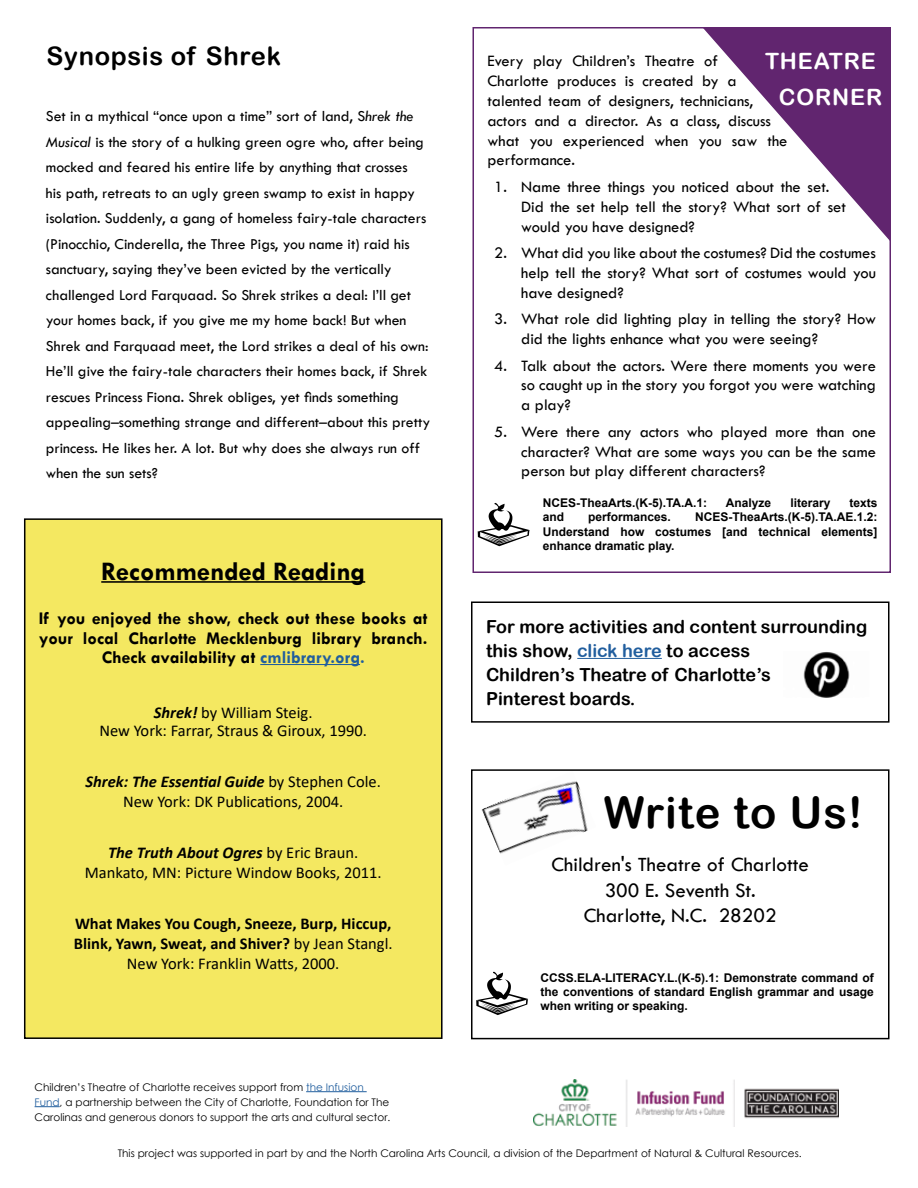
<style>
.page{position:relative;width:918px;height:1188px;background:#fff}
.page>*{position:absolute;margin:0;border:0;box-sizing:border-box;transform-origin:0 0}
.t1{font:43.5px "Arial Rounded MT Bold";letter-spacing:.025em;color:#000}
.t2{font:700 27px "Tw Cen";color:#000}
.t3{font:25.5px "Arial Rounded MT Bold";letter-spacing:.025em;color:#000}
.t4{font:22.5px/36px "Arial Rounded MT Bold";letter-spacing:.04em;color:#fff;text-align:right}
.t5{font:21px/25.2px "Tw Cen";color:#000;text-align:center}
.t6{font:700 18px/19.5px "Tw Cen";color:#000;text-align:center}
.t7{font:18px/24px "Arial Rounded MT Bold";color:#000}
.t8{font:16.5px/19.8px "Tw Cen";color:#000}
.t9{font:16.5px/19.8px "Calibri";color:#000;text-align:center}
.t10{font:700 16.5px/19.8px "Calibri";color:#000;text-align:center}
.t11{font:15.75px/25.5px "Tw Cen";color:#000}
.t12{font:700 12px/14.4px "Arial";color:#000;text-align:justify}
.t13{font:10.5px/15px "Century Gothic";color:#000}
.s1{font-style:italic}
.s2{color:#215e9e}
.s3{font-weight:700;font-style:italic}
.s4{font-weight:400}
</style>
<div class="page">
<div style="left:471px;top:769px;width:419px;height:270px;border:2px solid #000"></div>
<div style="left:25px;top:519px;width:417px;height:519px;background:#f4e861"></div>
<hr style="left:101px;top:581px;width:264px;height:2px;background:#000">
<hr style="left:260px;top:664px;width:100px;height:1px;background:#215e9e">
<div style="left:24px;top:518px;width:419px;height:521px;border:2px solid #000"></div>
<img style="left:482px;top:771px;width:114px;height:83px">
<svg style="left:476px;top:972px;width:52px;height:43px"></svg>
<svg style="left:702px;top:27px;width:189px;height:217px"></svg>
<svg style="left:478px;top:503px;width:52px;height:43px"></svg>
<hr style="left:577px;top:658px;width:85px;height:1px;background:#215e9e">
<div style="left:471px;top:602px;width:419px;height:121px;border:2px solid #000"></div>
<img style="left:803px;top:652px;width:47px;height:45px">
<img style="left:534px;top:1080px;width:304px;height:46px">
<hr style="left:306px;top:1091px;width:61px;height:1px;background:#215e9e">
<svg style="left:35px;top:1106px;width:25px;height:1px"></svg>
<h3 class="t3" style="left:47px;top:41px;width:236px">Synopsis of Shrek</h3>
<p class="t11" style="left:46px;top:103px;width:386px">Set in a mythical “once upon a time” sort of land, S<span class="s1">hrek the Musical</span> is the story of a hulking green ogre who, after being mocked and feared his entire life by anything that crosses<br>his path, retreats to an ugly green swamp to exist in happy isolation. Suddenly, a gang of homeless fairy-tale characters (Pinocchio, Cinderella, the Three Pigs, you name it) raid his sanctuary, saying they’ve been evicted by the vertically challenged Lord Farquaad. So Shrek strikes a deal: I’ll get your homes back, if you give me my home back! But when Shrek and Farquaad meet, the Lord strikes a deal of his own:<br>He’ll give the fairy-tale characters their homes back, if Shrek rescues Princess Fiona. Shrek obliges, yet finds something appealing–something strange and different–about this pretty princess. He likes her. A lot. But why does she always run off when the sun sets?</p>
<h2 class="t2" style="left:101px;top:555px;width:266px">Recommended Reading</h2>
<p class="t6" style="left:39px;top:608px;width:390px">If you enjoyed the show, check out these books at your local Charlotte Mecklenburg library branch.<br>Check availability at <span class="s2">cmlibrary.org.</span></p>
<p class="t9" style="left:100px;top:703px;width:269px;line-height:18px"><span class="s3">Shrek!</span> by William Steig.<br>New York: Farrar, Straus &amp; Giroux, 1990.</p>
<p class="t9" style="left:86px;top:771px;width:297px"><span class="s3">Shrek: The Essential Guide</span> by Stephen Cole.<br>New York: DK Publications, 2004.</p>
<p class="t9" style="left:85px;top:843px;width:298px"><span class="s3">The Truth About Ogres</span> by Eric Braun.<br>Mankato, MN: Picture Window Books, 2011.</p>
<p class="t10" style="left:74px;top:914px;width:320px">What Makes You Cough, Sneeze, Burp, Hiccup,<br>Blink, Yawn, Sweat, and Shiver? <span class="s4">by Jean Stangl.<br>New York: Franklin Watts, 2000.</span></p>
<h3 class="t4" style="left:765px;top:43px;width:119px">THEATRE<br>CORNER</h3>
<p class="t8" style="left:488px;top:51px;width:301px">Every play Children’s Theatre of<br>Charlotte produces is created by a talented team of designers, technicians, actors and a director. As a class, discuss what you experienced when you saw the performance.</p>
<p class="t8" style="left:521px;top:177px;width:326px;text-indent:-27px">1. Name three things you noticed about the set.<br>Did the set help tell the story? What sort of set would you have designed?</p>
<p class="t8" style="left:521px;top:243px;width:356px;text-align:justify;text-indent:-27px">2. What did you like about the costumes? Did the costumes help tell the story? What sort of costumes would you have designed?</p>
<p class="t8" style="left:521px;top:309px;width:356px;text-indent:-27px">3. What role did lighting play in telling the story? How did the lights enhance what you were seeing?</p>
<p class="t8" style="left:521px;top:355px;width:356px;text-align:justify;text-indent:-27px">4. Talk about the actors. Were there moments you were so caught up in the story you forgot you were watching a play?</p>
<p class="t8" style="left:521px;top:422px;width:356px;text-align:justify;text-indent:-27px">5. Were there any actors who played more than one character? What are some ways you can be the same person but play different characters?</p>
<p class="t12" style="left:543px;top:496px;width:166px">NCES-TheaArts.(K-5).TA.A.1:</p>
<p class="t12" style="left:726px;top:496px;width:47px">Analyze</p>
<p class="t12" style="left:790px;top:496px;width:42px">literary</p>
<p class="t12" style="left:850px;top:496px;width:30px">texts</p>
<p class="t12" style="left:543px;top:510px;width:23px">and</p>
<p class="t12" style="left:588px;top:510px;width:84px">performances.</p>
<p class="t12" style="left:543px;top:510px;width:336px;text-indent:152px">NCES-TheaArts.(K-5).TA.AE.1.2:<br>Understand how costumes [and technical elements] enhance dramatic play.</p>
<p class="t7" style="left:486px;top:614px;width:383px">For more activities and content surrounding this show, <span class="s2">click here</span> to access<br>Children’s Theatre of Charlotte’s<br>Pinterest boards.</p>
<h1 class="t1" style="left:604px;top:787px;width:260px">Write to Us!</h1>
<h3 class="t5" style="left:552px;top:852px;width:259px">Children's Theatre of Charlotte<br>300 E. Seventh St.<br>Charlotte, N.C. 28202</h3>
<p class="t12" style="left:541px;top:970px;width:335px">CCSS.ELA-LITERACY.L.(K-5).1: Demonstrate command of the conventions of standard English grammar and usage when writing or speaking.</p>
<p class="t13" style="left:35px;top:1079px;width:357px">Children’s Theatre of Charlotte receives support from <span class="s2">the Infusion<br>Fund</span>, a partnership between the City of Charlotte, Foundation for The<br>Carolinas and generous donors to support the arts and cultural sector.</p>
<p class="t13" style="left:118px;top:1146px;width:686px">This project was supported in part by and the North Carolina Arts Council, a division of the Department of Natural &amp; Cultural Resources.</p>
</div>
